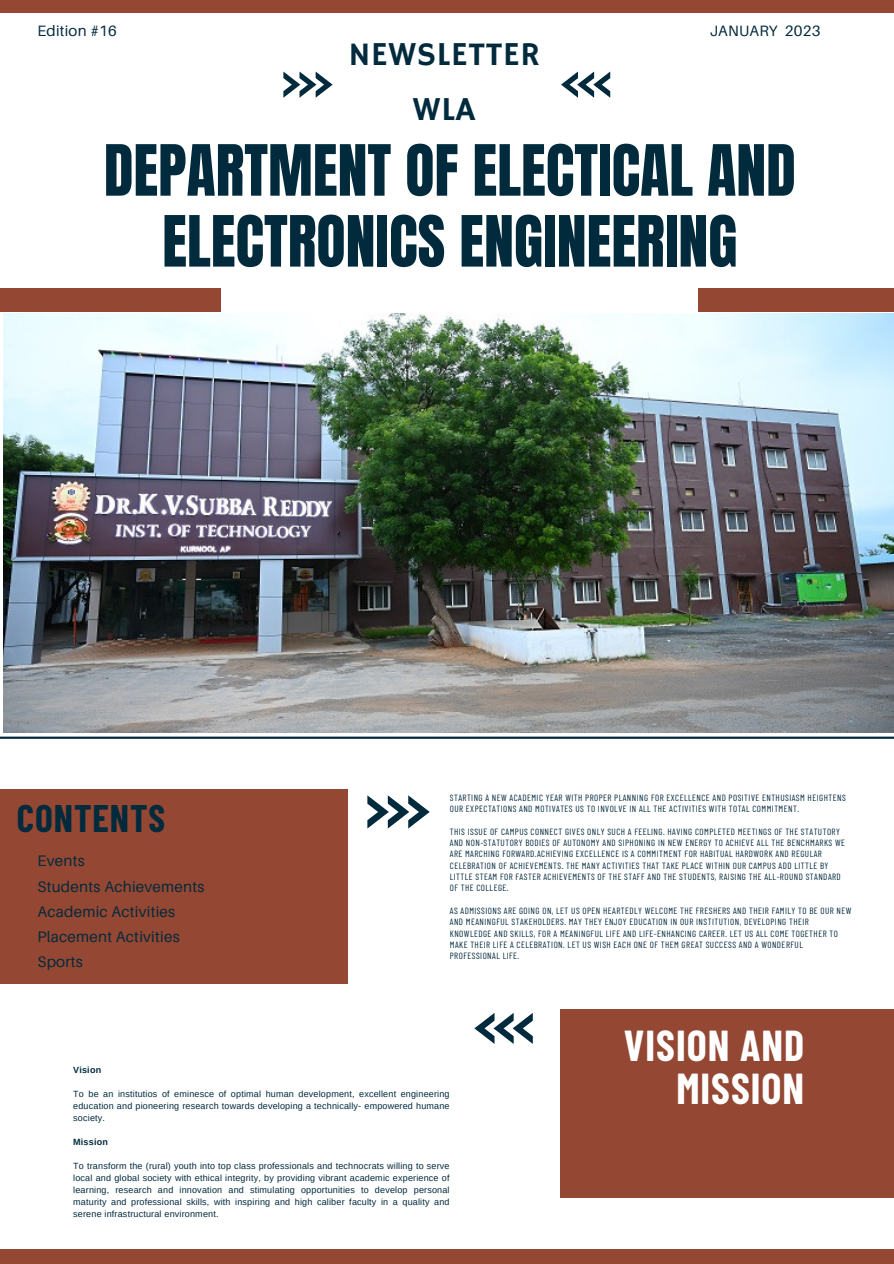
<style>
.page{position:relative;width:894px;height:1264px;background:#fff}
.page>*{position:absolute;margin:0;border:0;box-sizing:border-box;transform-origin:0 0}
.t1{font:60px/70.8px "Anton";color:#022a3d;text-align:center}
.t2{font:700 42.3px/43.8px "Barlow Condensed";letter-spacing:.025em;color:#fff;text-align:right}
.t3{font:700 37.5px "Barlow Condensed";letter-spacing:.025em;color:#022a3d}
.t4{font:33.3px/55.3px "Hammersmith One";letter-spacing:.02em;color:#022a3d;text-align:center}
.t5{font:15.3px/25.2px "Aileron";letter-spacing:.015em;color:#022a3d}
.t6{font:15px "Aileron";letter-spacing:.015em;color:#022a3d}
.t7{font:9px/11.4px "Barlow Condensed";letter-spacing:.05em;color:#022a3d}
.t8{font:9px/12px "Arimo";letter-spacing:.02em;color:#022a3d;text-align:justify}
.t9{font:700 9px "Arimo";letter-spacing:.02em;color:#022a3d}
</style>
<div class="page">
<div style="left:0;top:789px;width:347px;height:194px;background:#944732"></div>
<div style="left:0;top:288px;width:220px;height:23px;background:#944732"></div>
<div style="left:698px;top:288px;width:195px;height:23px;background:#944732"></div>
<div style="left:560px;top:1009px;width:333px;height:188px;background:#944732"></div>
<svg style="left:367px;top:795px;width:62px;height:33px"></svg>
<svg style="left:474px;top:1013px;width:58px;height:30px"></svg>
<svg style="left:283px;top:72px;width:49px;height:25px"></svg>
<svg style="left:561px;top:72px;width:49px;height:25px"></svg>
<div style="left:0;top:0;width:893px;height:12px;background:#944732"></div>
<div style="left:0;top:1249px;width:893px;height:14px;background:#944732"></div>
<hr style="left:0;top:736px;width:893px;height:2px;background:#022a3d">
<img style="left:3px;top:313px;width:890px;height:419px">
<p class="t6" style="left:37px;top:21px;width:81px">Edition #16</p>
<p class="t6" style="left:709px;top:21px;width:112px">JANUARY 2023</p>
<h6 class="t4" style="left:348px;top:28px;width:193px">NEWSLETTER<br>WLA</h6>
<h1 class="t1" style="left:104px;top:136px;width:693px">DEPARTMENT OF ELECTICAL AND<br>ELECTRONICS ENGINEERING</h1>
<p class="t3" style="left:17px;top:794px;width:150px">CONTENTS</p>
<p class="t5" style="left:37px;top:848px;width:168px">Events<br>Students Achievements<br>Academic Activities<br>Placement Activities<br>Sports</p>
<p class="t7" style="left:449px;top:791px;width:397px">STARTING A NEW ACADEMIC YEAR WITH PROPER PLANNING FOR EXCELLENCE AND POSITIVE ENTHUSIASM HEIGHTENS<br>OUR EXPECTATIONS AND MOTIVATES US TO INVOLVE IN ALL THE ACTIVITIES WITH TOTAL COMMITMENT.</p>
<p class="t7" style="left:449px;top:825px;width:396px">THIS ISSUE OF CAMPUS CONNECT GIVES ONLY SUCH A FEELING. HAVING COMPLETED MEETINGS OF THE STATUTORY AND NON-STATUTORY BODIES OF AUTONOMY AND SIPHONING IN NEW ENERGY TO ACHIEVE ALL THE BENCHMARKS WE ARE MARCHING FORWARD.ACHIEVING EXCELLENCE IS A COMMITMENT FOR HABITUAL HARDWORK AND REGULAR CELEBRATION OF ACHIEVEMENTS. THE MANY ACTIVITIES THAT TAKE PLACE WITHIN OUR CAMPUS ADD LITTLE BY LITTLE STEAM FOR FASTER ACHIEVEMENTS OF THE STAFF AND THE STUDENTS, RAISING THE ALL-ROUND STANDARD OF THE COLLEGE.</p>
<h5 class="t7" style="left:449px;top:904px;width:403px">AS ADMISSIONS ARE GOING ON, LET US OPEN HEARTEDLY WELCOME THE FRESHERS AND THEIR FAMILY TO BE OUR NEW AND MEANINGFUL STAKEHOLDERS. MAY THEY ENJOY EDUCATION IN OUR INSTITUTION, DEVELOPING THEIR KNOWLEDGE AND SKILLS, FOR A MEANINGFUL LIFE AND LIFE-ENHANCING CAREER. LET US ALL COME TOGETHER TO MAKE THEIR LIFE A CELEBRATION. LET US WISH EACH ONE OF THEM GREAT SUCCESS AND A WONDERFUL PROFESSIONAL LIFE.</h5>
<h3 class="t9" style="left:73px;top:1064px;width:29px">Vision</h3>
<h6 class="t8" style="left:73px;top:1087px;width:378px">To be an institutios of eminesce of optimal human development, excellent engineering education and pioneering research towards developing a technically- empowered humane society.</h6>
<p class="t9" style="left:73px;top:1136px;width:36px">Mission</p>
<p class="t8" style="left:73px;top:1159px;width:378px">To transform the (rural) youth into top class professionals and technocrats willing to serve local and global society with ethical integrity, by providing vibrant academic experience of learning, research and innovation and stimulating opportunities to develop personal maturity and professional skills, with inspiring and high caliber faculty in a quality and serene infrastructural environment.</p>
<p class="t2" style="left:623px;top:1021px;width:182px">VISION AND<br>MISSION</p>
</div>
